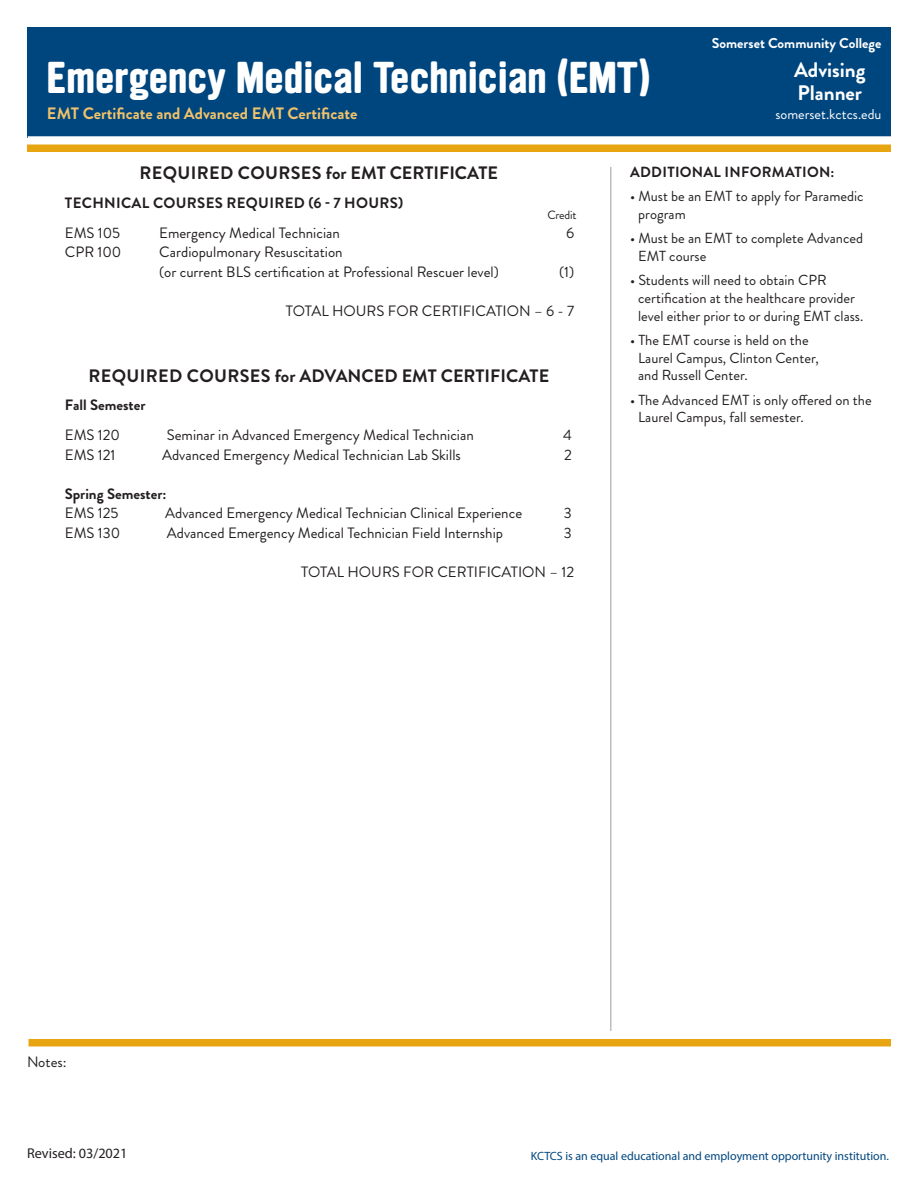
<style>
.page{position:relative;width:918px;height:1188px;background:#fff}
.page>*{position:absolute;margin:0;border:0;box-sizing:border-box;transform-origin:0 0}
.t1{font:700 39px "YWFT Ultramagnetic";color:#fff}
.t2{font:700 21px/22.5px "Brandon Grotesque";color:#fff}
.t3{font:700 18px "Brandon Grotesque";color:#231f20}
.t4{font:700 16.5px "Brandon Grotesque";color:#f0c26b}
.t5{font:15px "Brandon Grotesque";color:#231f20}
.t6{font:700 15px "Brandon Grotesque";letter-spacing:.015em;color:#231f20}
.t7{font:700 14.7px "Brandon Grotesque";letter-spacing:.02em;color:#231f20}
.t8{font:14.55px/17.7px "Brandon Grotesque";color:#231f20}
.t9{font:700 14.25px "Brandon Grotesque";color:#fff}
.t10{font:14.25px "Brandon Grotesque";color:#fff}
.t11{font:14.25px "Myriad Pro";color:#231f20}
.t12{font:12px "Myriad Pro";color:#00467e}
.t13{font:12px "Brandon Grotesque";letter-spacing:-.02em;color:#231f20}
</style>
<div class="page">
<div style="left:27px;top:27px;width:864px;height:110px;background:#00467e"></div>
<hr style="left:610px;top:167px;width:2px;height:864px;background:#bcbdc0">
<div style="left:27px;top:145px;width:864px;height:7px;background:#e7a512"></div>
<div style="left:28px;top:1039px;width:863px;height:7px;background:#e7a512"></div>
<div style="left:28px;top:136px;width:863px;height:8px;background:#fff"></div>
<p class="t1" style="left:47px;top:49px;width:605px">Emergency Medical Technician (EMT)</p>
<p class="t9" style="left:712px;top:33px;width:171px">Somerset Community College</p>
<p class="t2" style="left:794px;top:59px;width:73px">Advising<br>Planner</p>
<p class="t4" style="left:47px;top:102px;width:312px">EMT Certifcate and Advanced EMT Certifcate</p>
<p class="t10" style="left:775px;top:104px;width:108px">somerset.kctcs.edu</p>
<h4 class="t3" style="left:140px;top:161px;width:360px">REQUIRED COURSES for EMT CERTIFICATE</h4>
<h5 class="t6" style="left:65px;top:192px;width:340px">TECHNICAL COURSES REQUIRED (6 - 7 HOURS)</h5>
<p class="t13" style="left:547px;top:207px;width:31px">Credit</p>
<p class="t5" style="left:65px;top:222px;width:57px">EMS 105</p>
<p class="t5" style="left:159px;top:222px;width:182px">Emergency Medical Technician</p>
<p class="t5" style="left:566px;top:222px;width:10px">6</p>
<p class="t5" style="left:65px;top:242px;width:58px">CPR 100</p>
<p class="t5" style="left:159px;top:242px;width:185px">Cardiopulmonary Resuscitation</p>
<p class="t5" style="left:159px;top:261px;width:341px">(or current BLS certifcation at Professional Rescuer level)</p>
<p class="t5" style="left:559px;top:261px;width:17px">(1)</p>
<p class="t5" style="left:286px;top:300px;width:290px">TOTAL HOURS FOR CERTIFICATION – 6 - 7</p>
<h4 class="t3" style="left:88px;top:363px;width:462px">REQUIRED COURSES for ADVANCED EMT CERTIFICATE</h4>
<h4 class="t6" style="left:65px;top:394px;width:82px">Fall Semester</h4>
<p class="t5" style="left:65px;top:425px;width:57px">EMS 120</p>
<p class="t5" style="left:167px;top:425px;width:309px">Seminar in Advanced Emergency Medical Technician</p>
<p class="t5" style="left:563px;top:425px;width:10px">4</p>
<p class="t5" style="left:65px;top:444px;width:52px">EMS 121</p>
<p class="t5" style="left:162px;top:444px;width:300px">Advanced Emergency Medical Technician Lab Skills</p>
<p class="t5" style="left:564px;top:444px;width:9px">2</p>
<h5 class="t6" style="left:65px;top:483px;width:103px">Spring Semester:</h5>
<p class="t5" style="left:65px;top:503px;width:55px">EMS 125</p>
<p class="t5" style="left:165px;top:503px;width:358px">Advanced Emergency Medical Technician Clinical Experience</p>
<p class="t5" style="left:564px;top:503px;width:9px">3</p>
<p class="t5" style="left:65px;top:522px;width:57px">EMS 130</p>
<p class="t5" style="left:167px;top:522px;width:338px">Advanced Emergency Medical Technician Field Internship</p>
<p class="t5" style="left:564px;top:522px;width:9px">3</p>
<p class="t5" style="left:301px;top:561px;width:275px">TOTAL HOURS FOR CERTIFICATION – 12</p>
<h5 class="t7" style="left:630px;top:162px;width:206px">ADDITIONAL INFORMATION:</h5>
<p class="t8" style="left:638px;top:188px;width:227px;text-indent:-8px">• Must be an EMT to apply for Paramedic program</p>
<p class="t8" style="left:638px;top:230px;width:227px;text-indent:-8px">• Must be an EMT to complete Advanced<br>EMT course</p>
<p class="t8" style="left:638px;top:272px;width:227px;text-indent:-8px">• Students will need to obtain CPR certifcation at the healthcare provider level either prior to or during EMT class.</p>
<p class="t8" style="left:638px;top:331px;width:182px;text-indent:-8px">• The EMT course is held on the<br>Laurel Campus, Clinton Center, and Russell Center.</p>
<p class="t8" style="left:638px;top:391px;width:235px;text-indent:-8px">• The Advanced EMT is only ofered on the<br>Laurel Campus, fall semester.</p>
<p class="t5" style="left:27px;top:1051px;width:41px">Notes:</p>
<p class="t11" style="left:27px;top:1145px;width:102px">Revised: 03/2021</p>
<p class="t12" style="left:531px;top:1149px;width:360px">KCTCS is an equal educational and employment opportunity institution.</p>
</div>
